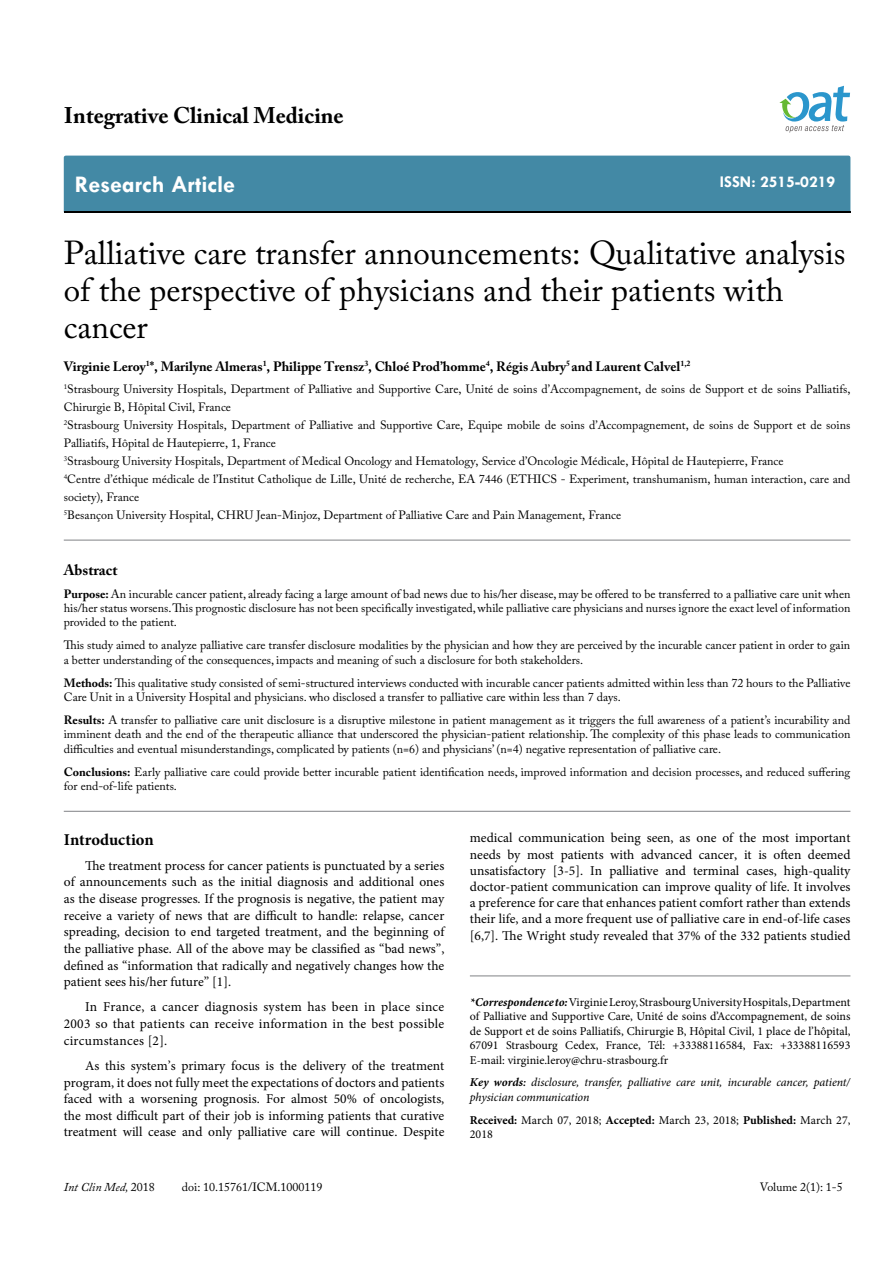
<style>
.page{position:relative;width:893px;height:1263px;background:#fff}
.page>*{position:absolute;margin:0;border:0;box-sizing:border-box;transform-origin:0 0}
.t1{font:33px/37.5px "Adobe Caslon Pro";color:#000}
.t2{font:700 24px "Tw Cen";color:#fff}
.t3{font:700 22.5px "Adobe Caslon Pro";color:#000}
.t4{font:700 16.5px "Tw Cen";color:#fff}
.t5{font:700 16.5px "Minion Pro";letter-spacing:-.005em;color:#000}
.t6{font:700 15px "Adobe Caslon Pro";color:#000}
.t7{font:13.5px/16.6px "Minion Pro";color:#000;text-align:justify}
.t8{font:700 13.5px "Adobe Caslon Pro";color:#000}
.t9{font:12px/18px "Adobe Caslon Pro";color:#000}
.t10{font:12px/14.4px "Minion Pro";color:#000;text-align:justify}
.t11{font:italic 12px/14.4px "Minion Pro";letter-spacing:-.01em;color:#000}
.t12{font:italic 12px "Adobe Caslon Pro";color:#000}
.s1{font-weight:700}
.s2{font-weight:700;font-style:italic}
.s3{font-weight:600}
.s4{font-style:normal}
</style>
<div class="page">
<div style="left:64px;top:156px;width:786px;height:56px;background:#4389a5"></div>
<svg style="left:779px;top:86px;width:71px;height:47px"></svg>
<hr style="left:64px;top:811px;width:786px;height:1px;background:#808285">
<hr style="left:64px;top:540px;width:786px;height:1px;background:#808285">
<hr style="left:470px;top:976px;width:380px;height:1px;background:#808285">
<h3 class="t3" style="left:64px;top:102px;width:281px">Integrative Clinical Medicine</h3>
<h2 class="t2" style="left:75px;top:170px;width:162px">Research Article</h2>
<h3 class="t4" style="left:720px;top:172px;width:117px">ISSN: 2515-0219</h3>
<h1 class="t1" style="left:64px;top:233px;width:783px">Palliative care transfer announcements: Qualitative analysis of the perspective of physicians and their patients with cancer</h1>
<p class="t8" style="left:64px;top:358px;width:628px">Virginie Leroy<sup>1</sup>*, Marilyne Almeras<sup>1</sup>, Philippe Trensz<sup>3</sup>, Chloé Prod’homme<sup>4</sup>, Régis Aubry<sup>5</sup> and Laurent Calvel<sup>1,2</sup></p>
<p class="t9" style="left:64px;top:380px;width:788px"><sup>1</sup>Strasbourg University Hospitals, Department of Palliative and Supportive Care, Unité de soins d’Accompagnement, de soins de Support et de soins Palliatifs, Chirurgie B, Hôpital Civil, France<br><sup>2</sup>Strasbourg University Hospitals, Department of Palliative and Supportive Care, Equipe mobile de soins d’Accompagnement, de soins de Support et de soins Palliatifs, Hôpital de Hautepierre, 1, France<br><sup>3</sup>Strasbourg University Hospitals, Department of Medical Oncology and Hematology, Service d’Oncologie Médicale, Hôpital de Hautepierre, France<br><sup>4</sup>Centre d’éthique médicale de l’Institut Catholique de Lille, Unité de recherche, EA 7446 (ETHICS - Experiment, transhumanism, human interaction, care and society), France<br><sup>5</sup>Besançon University Hospital, CHRU Jean-Minjoz, Department of Palliative Care and Pain Management, France</p>
<p class="t6" style="left:64px;top:561px;width:55px">Abstract</p>
<p class="t9" style="left:64px;top:586px;width:788px;line-height:14.4px;text-align:justify"><span class="s1">Purpose:</span> An incurable cancer patient, already facing a large amount of bad news due to his/her disease, may be offered to be transferred to a palliative care unit when his/her status worsens. This prognostic disclosure has not been specifically investigated, while palliative care physicians and nurses ignore the exact level of information provided to the patient.</p>
<p class="t9" style="left:64px;top:638px;width:788px;line-height:14.4px">This study aimed to analyze palliative care transfer disclosure modalities by the physician and how they are perceived by the incurable cancer patient in order to gain a better understanding of the consequences, impacts and meaning of such a disclosure for both stakeholders.</p>
<p class="t9" style="left:64px;top:675px;width:788px;line-height:14.4px"><span class="s1">Methods:</span> This qualitative study consisted of semi-structured interviews conducted with incurable cancer patients admitted within less than 72 hours to the Palliative<br>Care Unit in a University Hospital and physicians. who disclosed a transfer to palliative care within less than 7 days.</p>
<p class="t9" style="left:64px;top:712px;width:788px;line-height:14.4px;text-align:justify"><span class="s1">Results:</span> A transfer to palliative care unit disclosure is a disruptive milestone in patient management as it triggers the full awareness of a patient’s incurability and imminent death and the end of the therapeutic alliance that underscored the physician-patient relationship. The complexity of this phase leads to communication difficulties and eventual misunderstandings, complicated by patients (n=6) and physicians’ (n=4) negative representation of palliative care.</p>
<p class="t9" style="left:64px;top:764px;width:788px;line-height:14.4px"><span class="s1">Conclusions:</span> Early palliative care could provide better incurable patient identification needs, improved information and decision processes, and reduced suffering for end-of-life patients.</p>
<h3 class="t5" style="left:64px;top:828px;width:91px">Introduction</h3>
<p class="t7" style="left:64px;top:857px;width:382px;text-indent:21px">The treatment process for cancer patients is punctuated by a series of announcements such as the initial diagnosis and additional ones as the disease progresses. If the prognosis is negative, the patient may receive a variety of news that are difficult to handle: relapse, cancer spreading, decision to end targeted treatment, and the beginning of the palliative phase. All of the above may be classified as “bad news”, defined as “information that radically and negatively changes how the patient sees his/her future” [1].</p>
<p class="t7" style="left:64px;top:999px;width:382px;text-indent:21px">In France, a cancer diagnosis system has been in place since 2003 so that patients can receive information in the best possible circumstances [2].</p>
<p class="t7" style="left:64px;top:1057px;width:382px;text-indent:21px">As this system’s primary focus is the delivery of the treatment program, it does not fully meet the expectations of doctors and patients faced with a worsening prognosis. For almost 50% of oncologists, the most difficult part of their job is informing patients that curative treatment will cease and only palliative care will continue. Despite</p>
<p class="t7" style="left:470px;top:830px;width:382px;line-height:16.2px">medical communication being seen, as one of the most important needs by most patients with advanced cancer, it is often deemed unsatisfactory [3-5]. In palliative and terminal cases, high-quality doctor-patient communication can improve quality of life. It involves a preference for care that enhances patient comfort rather than extends their life, and a more frequent use of palliative care in end-of-life cases [6,7]. The Wright study revealed that 37% of the 332 patients studied</p>
<p class="t10" style="left:470px;top:995px;width:382px"><span class="s2">*Correspondence to:</span>Virginie Leroy, Strasbourg University Hospitals, Department of Palliative and Supportive Care, Unité de soins d’Accompagnement, de soins de Support et de soins Palliatifs, Chirurgie B, Hôpital Civil, 1 place de l’hôpital, 67091 Strasbourg Cedex, France, Tél: +33388116584, Fax: +33388116593<br>E-mail: virginie.leroy@chru-strasbourg.fr</p>
<p class="t11" style="left:470px;top:1075px;width:382px"><span class="s1">Key words</span><span class="s3">:</span> disclosure, transfer, palliative care unit, incurable cancer, patient/ physician communication</p>
<p class="t10" style="left:470px;top:1113px;width:382px"><span class="s1">Received:</span> March 07, 2018; <span class="s1">Accepted:</span> March 23, 2018; <span class="s1">Published:</span> March 27,<br>2018</p>
<p class="t12" style="left:64px;top:1180px;width:92px">Int Clin Med, <span class="s4">2018</span></p>
<p class="t9" style="left:182px;top:1178px;width:142px">doi: 10.15761/ICM.1000119</p>
<p class="t9" style="left:760px;top:1178px;width:84px">Volume 2(1): 1-5</p>
</div>
